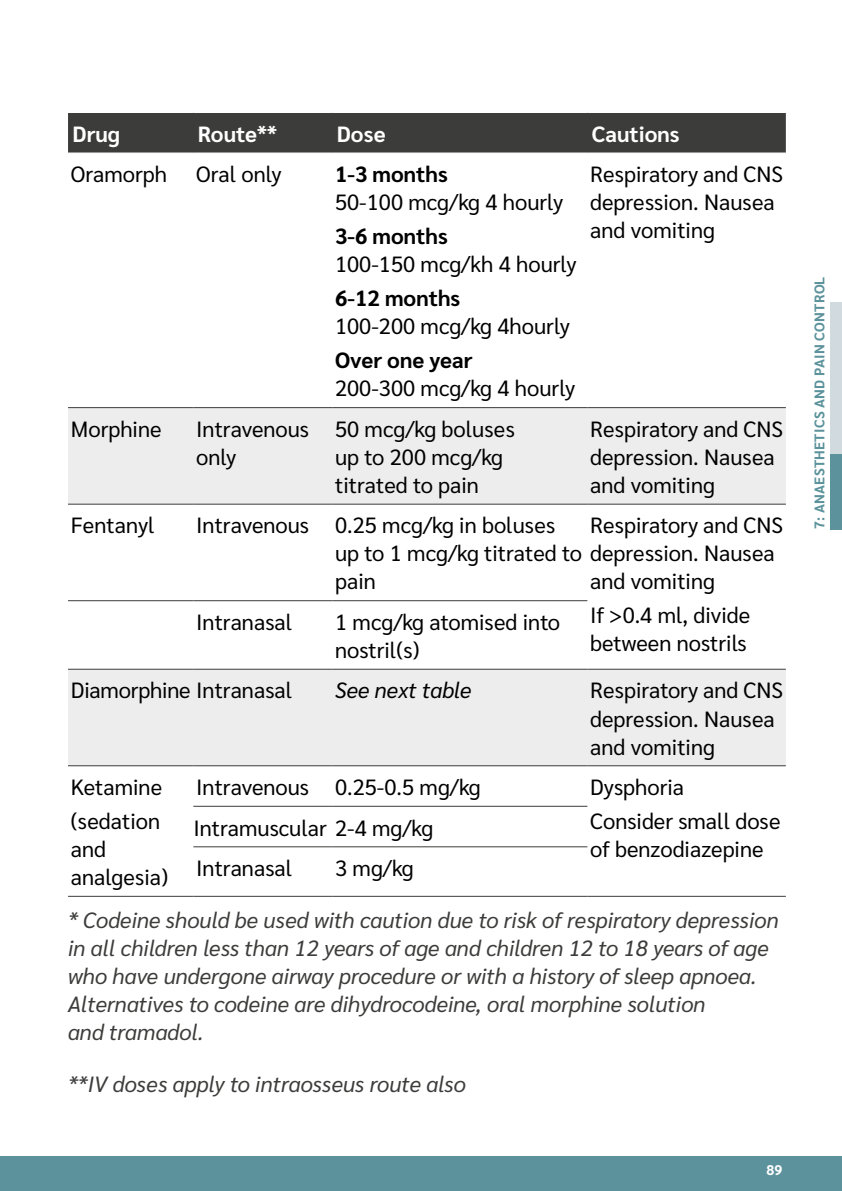
<style>
.page{position:relative;width:842px;height:1191px;background:#fff}
.page>*{position:absolute;margin:0;border:0;box-sizing:border-box;transform-origin:0 0}
.t1{font:22px/28px "Sarabun";color:#000}
.t2{font:italic 22px/28px "Sarabun";color:#3c3c3b}
.t3{font:700 22px "Sarabun";color:#000}
.t4{font:700 22px "Sarabun";color:#fff}
.t5{font:italic 22px "Sarabun";color:#000}
.t6{font:700 14px "Sarabun";letter-spacing:.02em;color:#5b929b}
.t7{font:700 14px "Sarabun";color:#fff}
</style>
<div class="page">
<div style="left:0;top:1157px;width:842px;height:34px;background:#5b929b"></div>
<div style="left:831px;top:302px;width:11px;height:76px;background:#d1dbdf"></div>
<div style="left:831px;top:378px;width:11px;height:76px;background:#d1dbdf"></div>
<div style="left:831px;top:454px;width:11px;height:75px;background:#5b929b"></div>
<div style="left:68px;top:113px;width:718px;height:39px;background:#3c3c3b"></div>
<svg style="left:68px;top:408px;width:718px;height:357px;fill:#ededed"></svg>
<hr style="left:68px;top:407px;width:125px;height:1px;background:#3c3c3b">
<hr style="left:193px;top:407px;width:139px;height:1px;background:#3c3c3b">
<hr style="left:332px;top:407px;width:255px;height:1px;background:#3c3c3b">
<hr style="left:587px;top:407px;width:199px;height:1px;background:#3c3c3b">
<hr style="left:68px;top:503px;width:125px;height:1px;background:#3c3c3b">
<hr style="left:193px;top:503px;width:139px;height:1px;background:#3c3c3b">
<hr style="left:332px;top:503px;width:255px;height:1px;background:#3c3c3b">
<hr style="left:587px;top:503px;width:199px;height:1px;background:#3c3c3b">
<hr style="left:68px;top:600px;width:125px;height:1px;background:#3c3c3b">
<hr style="left:193px;top:600px;width:139px;height:1px;background:#3c3c3b">
<hr style="left:332px;top:600px;width:255px;height:1px;background:#3c3c3b">
<hr style="left:68px;top:668px;width:125px;height:1px;background:#3c3c3b">
<hr style="left:193px;top:668px;width:139px;height:1px;background:#3c3c3b">
<hr style="left:332px;top:668px;width:255px;height:1px;background:#3c3c3b">
<hr style="left:587px;top:668px;width:199px;height:1px;background:#3c3c3b">
<hr style="left:68px;top:765px;width:125px;height:1px;background:#3c3c3b">
<hr style="left:193px;top:765px;width:139px;height:1px;background:#3c3c3b">
<hr style="left:332px;top:765px;width:255px;height:1px;background:#3c3c3b">
<hr style="left:587px;top:765px;width:199px;height:1px;background:#3c3c3b">
<hr style="left:193px;top:805px;width:139px;height:1px;background:#3c3c3b">
<hr style="left:332px;top:805px;width:255px;height:1px;background:#3c3c3b">
<hr style="left:193px;top:846px;width:139px;height:1px;background:#3c3c3b">
<hr style="left:332px;top:846px;width:255px;height:1px;background:#3c3c3b">
<hr style="left:68px;top:895px;width:125px;height:1px;background:#3c3c3b">
<hr style="left:193px;top:895px;width:139px;height:1px;background:#3c3c3b">
<hr style="left:332px;top:895px;width:255px;height:1px;background:#3c3c3b">
<hr style="left:587px;top:895px;width:199px;height:1px;background:#3c3c3b">
<p class="t4" style="left:73px;top:121px;width:49px">Drug</p>
<p class="t4" style="left:198px;top:121px;width:81px">Route**</p>
<p class="t4" style="left:337px;top:121px;width:50px">Dose</p>
<p class="t4" style="left:592px;top:121px;width:89px">Cautions</p>
<p class="t1" style="left:71px;top:161px;width:98px">Oramorph</p>
<p class="t1" style="left:196px;top:161px;width:87px">Oral only</p>
<p class="t3" style="left:335px;top:162px;width:114px">1-3 months</p>
<p class="t1" style="left:335px;top:189px;width:230px">50-100 mcg/kg 4 hourly</p>
<p class="t3" style="left:335px;top:224px;width:114px">3-6 months</p>
<p class="t1" style="left:335px;top:251px;width:243px">100-150 mcg/kh 4 hourly</p>
<p class="t3" style="left:335px;top:286px;width:127px">6-12 months</p>
<p class="t1" style="left:335px;top:313px;width:236px">100-200 mcg/kg 4hourly</p>
<p class="t3" style="left:335px;top:348px;width:139px">Over one year</p>
<p class="t1" style="left:335px;top:375px;width:242px">200-300 mcg/kg 4 hourly</p>
<p class="t1" style="left:590px;top:161px;width:194px">Respiratory and CNS depression. Nausea and vomiting</p>
<p class="t1" style="left:71px;top:415px;width:92px">Morphine</p>
<p class="t1" style="left:196px;top:415px;width:114px">Intravenous only</p>
<p class="t1" style="left:335px;top:415px;width:181px">50 mcg/kg boluses up to 200 mcg/kg titrated to pain</p>
<p class="t1" style="left:590px;top:415px;width:194px">Respiratory and CNS depression. Nausea and vomiting</p>
<p class="t1" style="left:71px;top:512px;width:85px">Fentanyl</p>
<p class="t1" style="left:335px;top:512px;width:441px;text-indent:-139px">Intravenous 0.25 mcg/kg in boluses<br>up to 1 mcg/kg titrated to depression. Nausea pain</p>
<p class="t1" style="left:590px;top:512px;width:194px">Respiratory and CNS</p>
<p class="t1" style="left:590px;top:565px;width:161px;line-height:34px">and vomiting<br>If &gt;0.4 ml, divide</p>
<p class="t1" style="left:590px;top:630px;width:158px">between nostrils</p>
<p class="t1" style="left:196px;top:608px;width:98px">Intranasal</p>
<p class="t1" style="left:335px;top:608px;width:227px">1 mcg/kg atomised into nostril(s)</p>
<p class="t1" style="left:71px;top:677px;width:223px">Diamorphine Intranasal</p>
<p class="t5" style="left:335px;top:678px;width:138px">See next table</p>
<p class="t1" style="left:590px;top:677px;width:194px">Respiratory and CNS depression. Nausea and vomiting</p>
<p class="t1" style="left:71px;top:770px;width:93px;line-height:34px">Ketamine (sedation</p>
<p class="t1" style="left:71px;top:835px;width:99px">and analgesia)</p>
<p class="t1" style="left:196px;top:773px;width:286px">Intravenous 0.25-0.5 mg/kg</p>
<p class="t1" style="left:590px;top:770px;width:192px;line-height:34px">Dysphoria<br>Consider small dose</p>
<p class="t1" style="left:590px;top:835px;width:175px">of benzodiazepine</p>
<p class="t1" style="left:193px;top:807px;width:241px;line-height:40.6px">Intramuscular 2-4 mg/kg<br>Intranasal</p>
<p class="t1" style="left:335px;top:854px;width:80px">3 mg/kg</p>
<p class="t2" style="left:68px;top:906px;width:712px">* Codeine should be used with caution due to risk of respiratory depression in all children less than 12 years of age and children 12 to 18 years of age who have undergone airway procedure or with a history of sleep apnoea.<br>Alternatives to codeine are dihydrocodeine, oral morphine solution<br>and tramadol.</p>
<p class="t2" style="left:68px;top:1070px;width:399px">**IV doses apply to intraosseus route also</p>
<p class="t7" style="left:766px;top:1162px;width:18px">89</p>
<p class="t6" style="left:811px;top:529px;width:254px;rotate:-90deg">7: ANAESTHETICS AND PAIN CONTROL</p>
</div>
